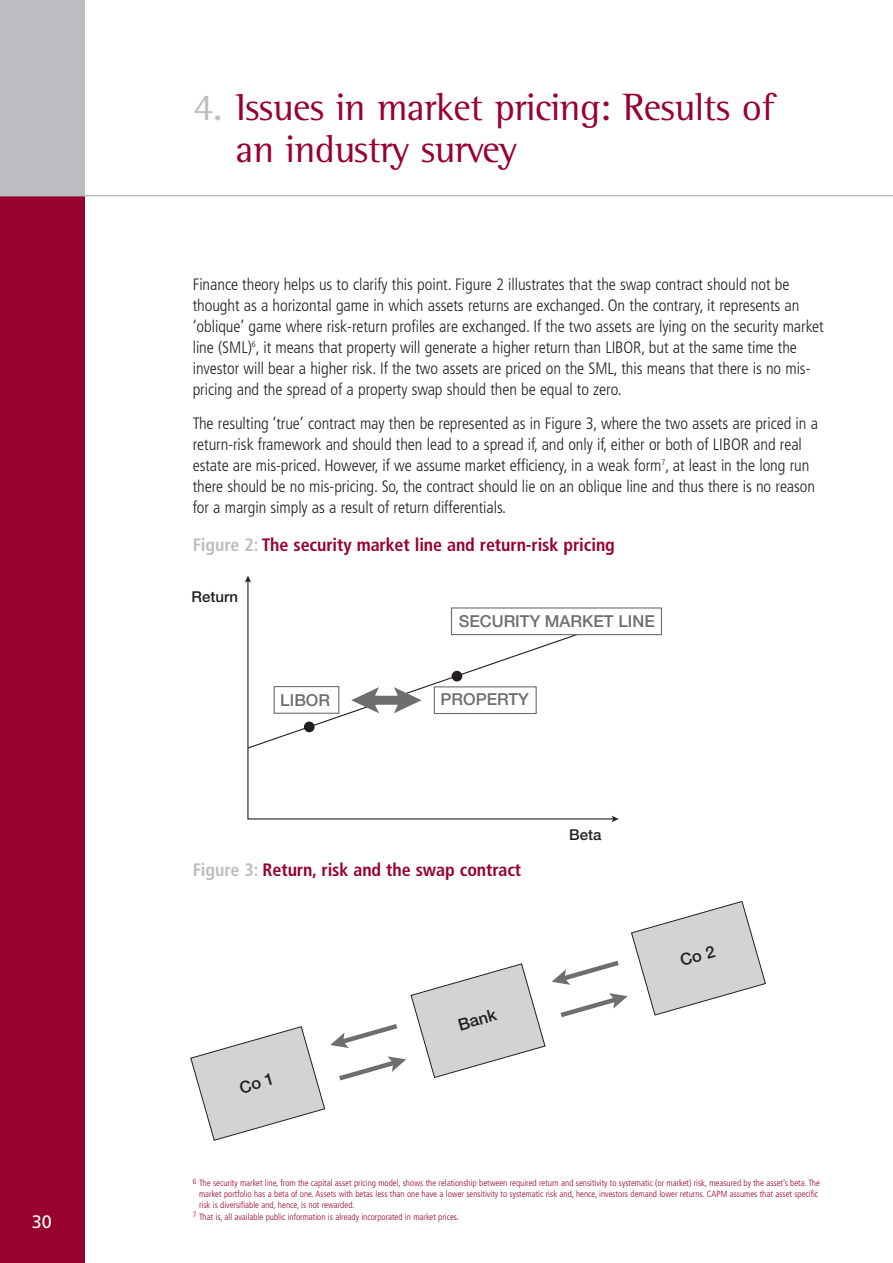
<style>
.page{position:relative;width:893px;height:1263px;background:#fff}
.page>*{position:absolute;margin:0;border:0;box-sizing:border-box;transform-origin:0 0}
.t1{font:39px/42px "Rotis Semi Serif";letter-spacing:-.015em;color:#98002e}
.t2{font:700 condensed 18px "Frutiger";letter-spacing:-.005em;color:#98002e}
.t3{font:18px "Frutiger";color:#fff}
.t4{font:300 condensed 16.5px/21px "Frutiger";letter-spacing:-.005em;color:#231f20}
.t5{font:500 16.5px "Helvetica Neue";color:#6d6e70}
.t6{font:500 16.5px "Helvetica Neue";color:#231f20}
.t7{font:500 15px "Helvetica Neue";color:#231f20}
.t8{font:300 condensed 9px/10.8px "Frutiger";color:#98002e}
.s1{color:#bbbdc0}
</style>
<div class="page">
<div style="left:0;top:0;width:85px;height:1263px;background:#bbbdc0"></div>
<div style="left:0;top:196px;width:85px;height:1067px;background:#98002e"></div>
<hr style="left:0;top:195px;width:892px;height:1px;background:#bbbdc0">
<svg style="left:247px;top:583px;width:369px;height:237px"></svg>
<svg style="left:245px;top:576px;width:6px;height:7px"></svg>
<svg style="left:611px;top:816px;width:7px;height:6px"></svg>
<svg style="left:190px;top:901px;width:575px;height:240px"></svg>
<p class="t3" style="left:32px;top:1215px;width:22px">30</p>
<h1 class="t1" style="left:236px;top:89px;width:540px;text-indent:-43px"><span class="s1">4.</span> Issues in market pricing: Results of an industry survey</h1>
<p class="t4" style="left:193px;top:275px;width:632px">Finance theory helps us to clarify this point. Figure 2 illustrates that the swap contract should not be thought as a horizontal game in which assets returns are exchanged. On the contrary, it represents an ‘oblique’ game where risk-return profiles are exchanged. If the two assets are lying on the security market line (SML)<sup>6</sup>, it means that property will generate a higher return than LIBOR, but at the same time the investor will bear a higher risk. If the two assets are priced on the SML, this means that there is no mis&shy;pricing and the spread of a property swap should then be equal to zero.</p>
<p class="t4" style="left:193px;top:414px;width:626px">The resulting ‘true’ contract may then be represented as in Figure 3, where the two assets are priced in a return-risk framework and should then lead to a spread if, and only if, either or both of LIBOR and real estate are mis-priced. However, if we assume market efficiency, in a weak form<sup>7</sup>, at least in the long run there should be no mis-pricing. So, the contract should lie on an oblique line and thus there is no reason for a margin simply as a result of return differentials.</p>
<p class="t2" style="left:193px;top:537px;width:424px"><span class="s1">Figure 2:</span> The security market line and return-risk pricing</p>
<p class="t7" style="left:191px;top:591px;width:48px">Return</p>
<p class="t5" style="left:458px;top:615px;width:197px">SECURITY MARKET LINE</p>
<p class="t5" style="left:280px;top:694px;width:51px">LIBOR</p>
<p class="t5" style="left:440px;top:693px;width:90px">PROPERTY</p>
<p class="t7" style="left:569px;top:829px;width:34px">Beta</p>
<p class="t2" style="left:193px;top:862px;width:330px"><span class="s1">Figure 3:</span> Return, risk and the swap contract</p>
<p class="t6" style="left:457px;top:1019px;width:41px;rotate:-16deg">Bank</p>
<p class="t8" style="left:199px;top:1178px;width:622px;text-indent:-6px"><sup>6</sup> The security market line, from the capital asset pricing model, shows the relationship between required return and sensitivity to systematic (or market) risk, measured by the asset’s beta. The market portfolio has a beta of one. Assets with betas less than one have a lower sensitivity to systematic risk and, hence, investors demand lower returns. CAPM assumes that asset specific risk is diversifiable and, hence, is not rewarded.</p>
<p class="t8" style="left:193px;top:1212px;width:268px"><sup>7</sup> That is, all available public information is already incorporated in market prices.</p>
</div>
